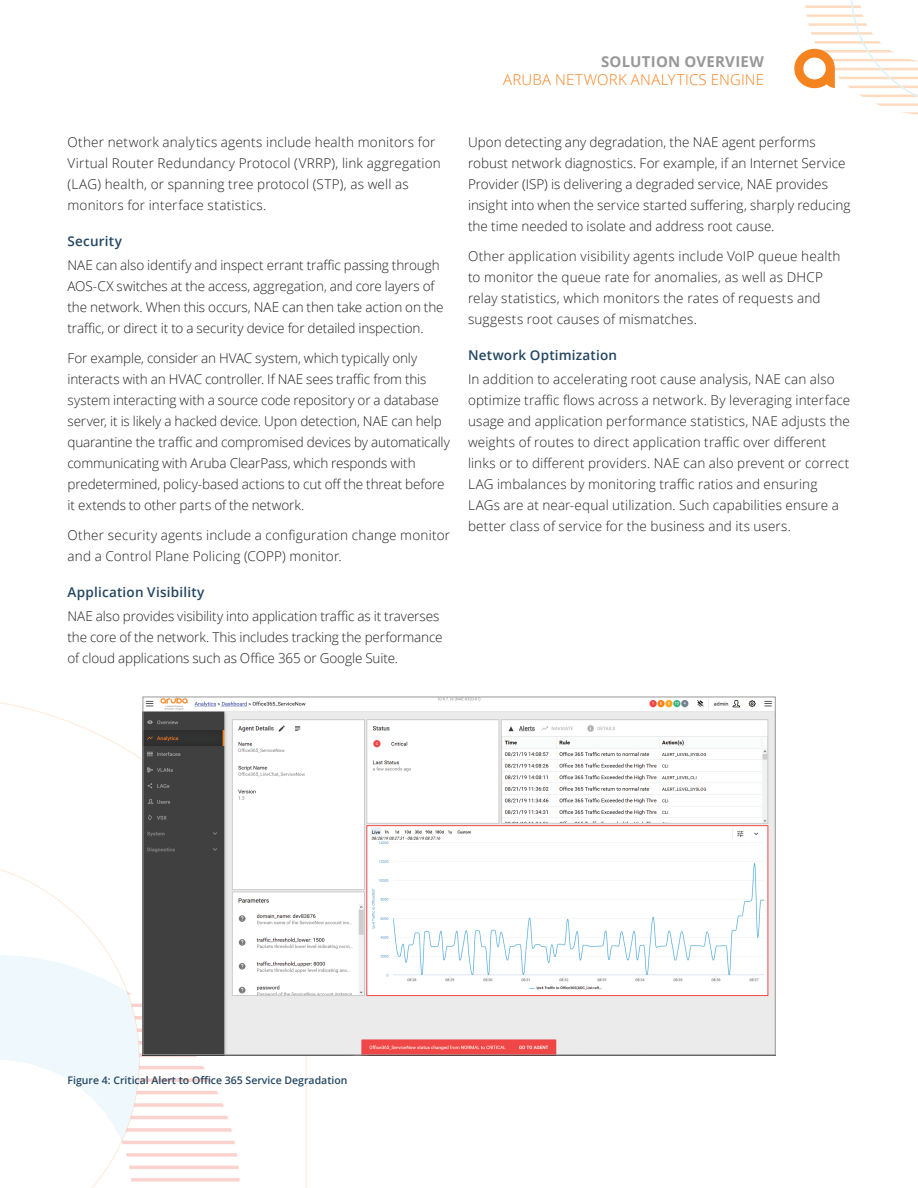
<style>
.page{position:relative;width:918px;height:1188px;background:#fff}
.page>*{position:absolute;margin:0;border:0;box-sizing:border-box;transform-origin:0 0}
.t1{font:300 15px "Open Sans";letter-spacing:.01em;color:#f58320}
.t2{font:700 15px "Open Sans";letter-spacing:.015em;color:#999899}
.t3{font:300 13.5px/21px "Open Sans";letter-spacing:.005em;color:#231f20}
.t4{font:600 13.5px "Open Sans";letter-spacing:.015em;color:#234661}
.t5{font:600 10.5px "Open Sans";color:#234661}
</style>
<div class="page">
<svg style="left:0;top:696px;width:307px;height:492px"></svg>
<svg style="left:794px;top:0;width:124px;height:115px"></svg>
<img style="left:145px;top:699px;width:629px;height:354px">
<p class="t2" style="left:601px;top:51px;width:165px">SOLUTION OVERVIEW</p>
<p class="t1" style="left:503px;top:69px;width:263px">ARUBA NETWORK ANALYTICS ENGINE</p>
<p class="t3" style="left:68px;top:131px;width:375px">Other network analytics agents include health monitors for Virtual Router Redundancy Protocol (VRRP), link aggregation (LAG) health, or spanning tree protocol (STP), as well as monitors for interface statistics.</p>
<p class="t4" style="left:68px;top:232px;width:56px">Security</p>
<p class="t3" style="left:68px;top:254px;width:378px">NAE can also identify and inspect errant traffic passing through AOS-CX switches at the access, aggregation, and core layers of the network. When this occurs, NAE can then take action on the traffic, or direct it to a security device for detailed inspection.</p>
<p class="t3" style="left:68px;top:347px;width:384px">For example, consider an HVAC system, which typically only interacts with an HVAC controller. If NAE sees traffic from this system interacting with a source code repository or a database server, it is likely a hacked device. Upon detection, NAE can help quarantine the traffic and compromised devices by automatically communicating with Aruba ClearPass, which responds with predetermined, policy-based actions to cut off the threat before it extends to other parts of the network.</p>
<p class="t3" style="left:68px;top:524px;width:384px">Other security agents include a configuration change monitor and a Control Plane Policing (COPP) monitor.</p>
<p class="t4" style="left:68px;top:583px;width:139px">Application Visibility</p>
<p class="t3" style="left:68px;top:605px;width:377px">NAE also provides visibility into application traffic as it traverses the core of the network. This includes tracking the performance of cloud applications such as Office 365 or Google Suite.</p>
<p class="t3" style="left:468px;top:131px;width:384px">Upon detecting any degradation, the NAE agent performs robust network diagnostics. For example, if an Internet Service Provider (ISP) is delivering a degraded service, NAE provides insight into when the service started suffering, sharply reducing the time needed to isolate and address root cause.</p>
<p class="t3" style="left:468px;top:245px;width:374px">Other application visibility agents include VoIP queue health to monitor the queue rate for anomalies, as well as DHCP relay statistics, which monitors the rates of requests and suggests root causes of mismatches.</p>
<p class="t4" style="left:468px;top:346px;width:151px">Network Optimization</p>
<p class="t3" style="left:468px;top:368px;width:384px">In addition to accelerating root cause analysis, NAE can also optimize traffic flows across a network. By leveraging interface usage and application performance statistics, NAE adjusts the weights of routes to direct application traffic over different links or to different providers. NAE can also prevent or correct LAG imbalances by monitoring traffic ratios and ensuring LAGs are at near-equal utilization. Such capabilities ensure a better class of service for the business and its users.</p>
<p class="t5" style="left:68px;top:1073px;width:281px">Figure 4: Critical Alert to Office 365 Service Degradation</p>
</div>
